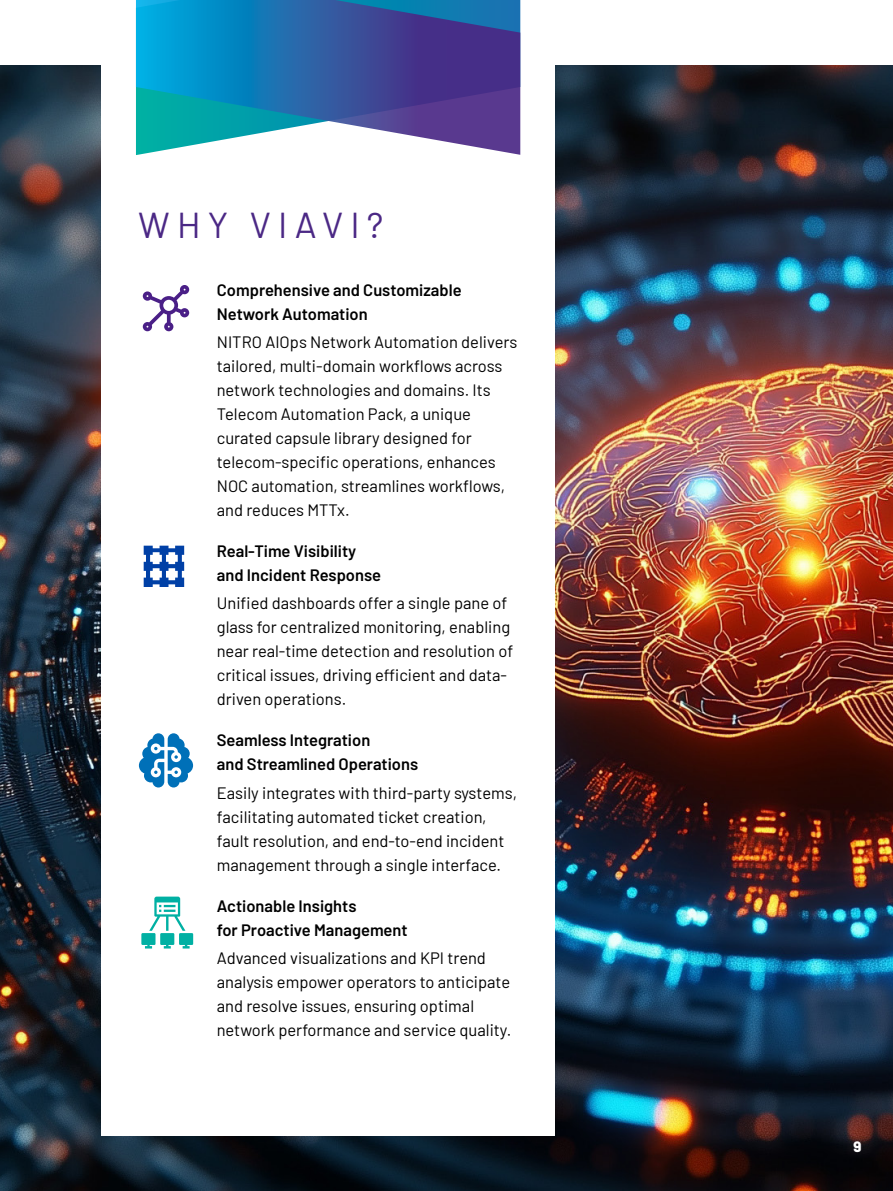
<style>
.page{position:relative;width:893px;height:1191px;background:#fff}
.page>*{position:absolute;margin:0;border:0;box-sizing:border-box;transform-origin:0 0}
.t1{font:36px "Barlow";letter-spacing:.2em;color:#4b2885}
.t2{font:16.5px/24px "Barlow";color:#000}
.t3{font:600 16.5px/24px "Barlow";color:#000}
.t4{font:800 15px "Barlow";color:#fff}
</style>
<div class="page">
<img style="left:0;top:65px;width:893px;height:1126px">
<div style="left:101px;top:64px;width:454px;height:1071px;background:#fff"></div>
<svg style="left:136px;top:0;width:384px;height:155px;background:#3e78b0"></svg>
<svg style="left:139px;top:733px;width:54px;height:54px"></svg>
<svg style="left:141px;top:896px;width:52px;height:52px"></svg>
<svg style="left:143px;top:285px;width:46px;height:46px"></svg>
<svg style="left:144px;top:545px;width:40px;height:42px"></svg>
<h1 class="t1" style="left:138px;top:199px;width:247px">WHY VIAVI?</h1>
<p class="t3" style="left:217px;top:276px;width:246px">Comprehensive and Customizable<br>Network Automation</p>
<p class="t2" style="left:217px;top:329px;width:302px">NITRO AIOps Network Automation delivers tailored, multi-domain workflows across network technologies and domains. Its Telecom Automation Pack, a unique curated capsule library designed for telecom-specific operations, enhances NOC automation, streamlines workflows, and reduces MTTx.</p>
<p class="t3" style="left:217px;top:538px;width:166px">Real-Time Visibility and Incident Response</p>
<p class="t2" style="left:217px;top:590px;width:298px">Unified dashboards offer a single pane of glass for centralized monitoring, enabling near real-time detection and resolution of critical issues, driving efficient and data&shy;driven operations.</p>
<p class="t3" style="left:217px;top:727px;width:203px">Seamless Integration<br>and Streamlined Operations</p>
<p class="t2" style="left:217px;top:779px;width:302px">Easily integrates with third-party systems, facilitating automated ticket creation, fault resolution, and end-to-end incident management through a single interface.</p>
<p class="t3" style="left:217px;top:892px;width:192px">Actionable Insights<br>for Proactive Management</p>
<p class="t2" style="left:217px;top:944px;width:296px">Advanced visualizations and KPI trend analysis empower operators to anticipate and resolve issues, ensuring optimal network performance and service quality.</p>
<p class="t4" style="left:853px;top:1135px;width:10px">9</p>
</div>
